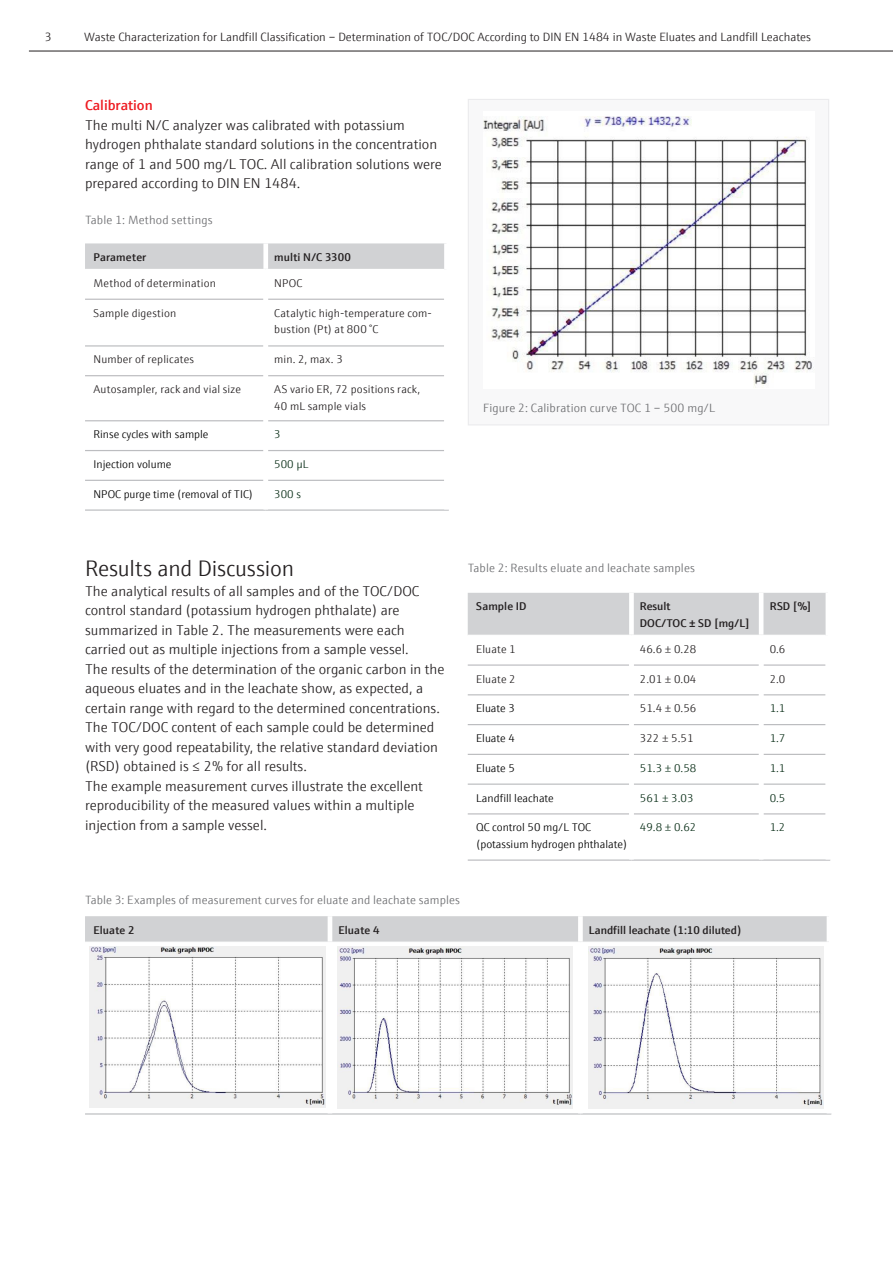
<style>
.page{position:relative;width:893px;height:1263px;background:#fff}
.page>*{position:absolute;margin:0;border:0;box-sizing:border-box;transform-origin:0 0}
.Headline_2_EBOOK_15_pt{font:300 22.5px "E+H Sans";letter-spacing:-.01em;color:#231f20}
.Fließtext{font:300 14.25px/19.5px "E+H Sans";color:#231f20}
.Fliesstext_Bulletpoints{font:300 14.25px/19.5px "E+H Sans";color:#231f20}
.Subline_schwarz{font:600 14.25px "E+H Sans";color:#ee1d23}
.t1{font:300 12px "E+H Sans";color:#231f20}
.Innenseiten_Bildunterschrift_8_pt_grau{font:300 12px "E+H Sans";letter-spacing:.01em;color:#6c6d70}
.Bildunterschrift_8_pt_grau{font:300 12px "E+H Sans";letter-spacing:.01em;color:#6c6d70}
.Tabelle_Fliesstext_7_5pt_schwarz{font:300 11.25px/16.5px "E+H Sans";letter-spacing:.015em;color:#231f20}
.Tabelle_Fliesstext_7_5pt_schwarz-2{font:300 11.25px "E+H Sans";color:#000001}
.Tabelle_Subheadline_7_5pt_Demi_schwarz{font:600 11.25px "E+H Sans";color:#231f20}
.Tabelle_Fliesstext_7_5pt_schwarz-3{font:300 11.25px "E+H Sans";color:#072c15}
</style>
<div class="page">
<div style="left:468px;top:99px;width:361px;height:326px;background:#f8f8f9;border:1px solid #ebebed"></div>
<img style="left:483px;top:116px;width:329px;height:269px">
<hr style="left:29px;top:51px;width:864px;height:1px;background:#231f20">
<div style="left:85px;top:243px;width:359px;height:26px;background:#d1d2d4"></div>
<div style="left:263px;top:243px;width:5px;height:26px;background:#fff"></div>
<hr style="left:85px;top:299px;width:178px;height:1px;background:#bcbdc0">
<hr style="left:268px;top:299px;width:176px;height:1px;background:#bcbdc0">
<hr style="left:85px;top:345px;width:178px;height:1px;background:#bcbdc0">
<hr style="left:268px;top:345px;width:176px;height:1px;background:#bcbdc0">
<hr style="left:85px;top:375px;width:178px;height:1px;background:#bcbdc0">
<hr style="left:268px;top:375px;width:176px;height:1px;background:#bcbdc0">
<hr style="left:85px;top:420px;width:178px;height:1px;background:#bcbdc0">
<hr style="left:268px;top:420px;width:176px;height:1px;background:#bcbdc0">
<hr style="left:85px;top:450px;width:178px;height:1px;background:#bcbdc0">
<hr style="left:268px;top:450px;width:176px;height:1px;background:#bcbdc0">
<hr style="left:85px;top:480px;width:178px;height:1px;background:#bcbdc0">
<hr style="left:268px;top:480px;width:176px;height:1px;background:#bcbdc0">
<hr style="left:85px;top:509px;width:181px;height:2px;background:#bcbdc0">
<hr style="left:266px;top:509px;width:183px;height:2px;background:#bcbdc0">
<div style="left:468px;top:593px;width:358px;height:42px;background:#d1d2d4"></div>
<div style="left:629px;top:593px;width:5px;height:42px;background:#fff"></div>
<hr style="left:759px;top:593px;width:4px;height:42px;background:#fff">
<hr style="left:468px;top:664px;width:161px;height:2px;background:#bcbdc0">
<hr style="left:634px;top:664px;width:125px;height:2px;background:#bcbdc0">
<hr style="left:763px;top:664px;width:63px;height:2px;background:#bcbdc0">
<hr style="left:468px;top:694px;width:161px;height:1px;background:#bcbdc0">
<hr style="left:634px;top:694px;width:125px;height:1px;background:#bcbdc0">
<hr style="left:763px;top:694px;width:63px;height:1px;background:#bcbdc0">
<hr style="left:468px;top:724px;width:161px;height:1px;background:#bcbdc0">
<hr style="left:634px;top:724px;width:125px;height:1px;background:#bcbdc0">
<hr style="left:763px;top:724px;width:63px;height:1px;background:#bcbdc0">
<hr style="left:468px;top:754px;width:161px;height:1px;background:#bcbdc0">
<hr style="left:634px;top:754px;width:125px;height:1px;background:#bcbdc0">
<hr style="left:763px;top:754px;width:63px;height:1px;background:#bcbdc0">
<hr style="left:468px;top:783px;width:161px;height:2px;background:#bcbdc0">
<hr style="left:634px;top:783px;width:125px;height:2px;background:#bcbdc0">
<hr style="left:763px;top:783px;width:63px;height:2px;background:#bcbdc0">
<hr style="left:468px;top:813px;width:161px;height:1px;background:#bcbdc0">
<hr style="left:634px;top:813px;width:125px;height:1px;background:#bcbdc0">
<hr style="left:763px;top:813px;width:63px;height:1px;background:#bcbdc0">
<hr style="left:468px;top:859px;width:163px;height:2px;background:#bcbdc0">
<hr style="left:631px;top:859px;width:130px;height:2px;background:#bcbdc0">
<hr style="left:761px;top:859px;width:69px;height:2px;background:#bcbdc0">
<div style="left:85px;top:916px;width:742px;height:25px;background:#d1d2d4"></div>
<hr style="left:328px;top:916px;width:4px;height:25px;background:#fff">
<hr style="left:85px;top:1113px;width:245px;height:1px;background:#bcbdc0">
<hr style="left:330px;top:1113px;width:250px;height:1px;background:#bcbdc0">
<hr style="left:580px;top:1113px;width:251px;height:1px;background:#bcbdc0">
<div style="left:578px;top:916px;width:5px;height:25px;background:#fff"></div>
<img style="left:90px;top:946px;width:235px;height:161px">
<img style="left:337px;top:946px;width:236px;height:163px">
<img style="left:588px;top:946px;width:236px;height:162px">
<p class="t1" style="left:45px;top:29px;width:8px">3</p>
<p class="t1" style="left:84px;top:29px;width:728px">Waste Characterization for Landfill Classification – Determination of TOC/DOC According to DIN EN 1484 in Waste Eluates and Landfill Leachates</p>
<p class="Subline_schwarz" style="left:85px;top:94px;width:69px">Calibration</p>
<p class="Fliesstext_Bulletpoints" style="left:85px;top:114px;width:358px">The multi N/C analyzer was calibrated with potassium hydrogen phthalate standard solutions in the concentration range of 1 and 500 mg/L TOC. All calibration solutions were prepared according to DIN EN 1484.</p>
<p class="Bildunterschrift_8_pt_grau" style="left:85px;top:211px;width:129px">Table 1: Method settings</p>
<p class="Tabelle_Subheadline_7_5pt_Demi_schwarz" style="left:94px;top:248px;width:54px">Parameter</p>
<p class="Tabelle_Subheadline_7_5pt_Demi_schwarz" style="left:274px;top:248px;width:78px">multi N/C 3300</p>
<p class="Tabelle_Fliesstext_7_5pt_schwarz" style="left:94px;top:274px;width:124px">Method of determination</p>
<p class="Tabelle_Fliesstext_7_5pt_schwarz" style="left:274px;top:274px;width:30px">NPOC</p>
<p class="Tabelle_Fliesstext_7_5pt_schwarz" style="left:94px;top:304px;width:84px">Sample digestion</p>
<p class="Tabelle_Fliesstext_7_5pt_schwarz" style="left:274px;top:304px;width:159px">Catalytic high-temperature com&shy;bustion (Pt) at 800 °C</p>
<p class="Tabelle_Fliesstext_7_5pt_schwarz" style="left:94px;top:351px;width:102px">Number of replicates</p>
<p class="Tabelle_Fliesstext_7_5pt_schwarz" style="left:274px;top:351px;width:70px">min. 2, max. 3</p>
<p class="Tabelle_Fliesstext_7_5pt_schwarz" style="left:94px;top:380px;width:149px">Autosampler, rack and vial size</p>
<p class="Tabelle_Fliesstext_7_5pt_schwarz" style="left:274px;top:380px;width:148px">AS vario ER, 72 positions rack,<br>40 mL sample vials</p>
<p class="Tabelle_Fliesstext_7_5pt_schwarz-2" style="left:94px;top:426px;width:116px">Rinse cycles with sample</p>
<p class="Tabelle_Fliesstext_7_5pt_schwarz-3" style="left:274px;top:426px;width:8px">3</p>
<p class="Tabelle_Fliesstext_7_5pt_schwarz-2" style="left:94px;top:456px;width:79px">Injection volume</p>
<p class="Tabelle_Fliesstext_7_5pt_schwarz-3" style="left:274px;top:456px;width:36px">500 µL</p>
<p class="Tabelle_Fliesstext_7_5pt_schwarz-2" style="left:94px;top:486px;width:161px">NPOC purge time (removal of TIC)</p>
<p class="Tabelle_Fliesstext_7_5pt_schwarz-3" style="left:274px;top:486px;width:28px">300 s</p>
<p class="Innenseiten_Bildunterschrift_8_pt_grau" style="left:483px;top:399px;width:234px">Figure 2: Calibration curve TOC 1 – 500 mg/L</p>
<p class="Headline_2_EBOOK_15_pt" style="left:85px;top:552px;width:211px">Results and Discussion</p>
<p class="Fließtext" style="left:85px;top:580px;width:336px">The analytical results of all samples and of the TOC/DOC control standard (potassium hydrogen phthalate) are summarized in Table 2. The measurements were each carried out as multiple injections from a sample vessel.</p>
<p class="Fließtext" style="left:85px;top:658px;width:361px">The results of the determination of the organic carbon in the aqueous eluates and in the leachate show, as expected, a certain range with regard to the determined concentrations.<br>The TOC/DOC content of each sample could be determined with very good repeatability, the relative standard deviation (RSD) obtained is ≤ 2% for all results.</p>
<p class="Fließtext" style="left:85px;top:775px;width:339px">The example measurement curves illustrate the excellent reproducibility of the measured values within a multiple injection from a sample vessel.</p>
<p class="Bildunterschrift_8_pt_grau" style="left:468px;top:559px;width:229px">Table 2: Results eluate and leachate samples</p>
<p class="Tabelle_Subheadline_7_5pt_Demi_schwarz" style="left:476px;top:598px;width:52px">Sample ID</p>
<p class="Tabelle_Subheadline_7_5pt_Demi_schwarz" style="left:640px;top:598px;width:32px">Result</p>
<p class="Tabelle_Subheadline_7_5pt_Demi_schwarz" style="left:640px;top:614px;width:111px">DOC/TOC ± SD [mg/L]</p>
<p class="Tabelle_Subheadline_7_5pt_Demi_schwarz" style="left:770px;top:598px;width:43px">RSD [%]</p>
<p class="Tabelle_Fliesstext_7_5pt_schwarz" style="left:476px;top:640px;width:41px">Eluate 1</p>
<p class="Tabelle_Fliesstext_7_5pt_schwarz" style="left:640px;top:640px;width:58px">46.6 ± 0.28</p>
<p class="Tabelle_Fliesstext_7_5pt_schwarz" style="left:770px;top:640px;width:17px">0.6</p>
<p class="Tabelle_Fliesstext_7_5pt_schwarz" style="left:476px;top:670px;width:41px">Eluate 2</p>
<p class="Tabelle_Fliesstext_7_5pt_schwarz" style="left:640px;top:670px;width:58px">2.01 ± 0.04</p>
<p class="Tabelle_Fliesstext_7_5pt_schwarz" style="left:770px;top:670px;width:17px">2.0</p>
<p class="Tabelle_Fliesstext_7_5pt_schwarz-2" style="left:476px;top:700px;width:40px">Eluate 3</p>
<p class="Tabelle_Fliesstext_7_5pt_schwarz" style="left:640px;top:699px;width:58px">51.4 ± 0.56</p>
<p class="Tabelle_Fliesstext_7_5pt_schwarz-3" style="left:770px;top:700px;width:17px">1.1</p>
<p class="Tabelle_Fliesstext_7_5pt_schwarz-2" style="left:476px;top:730px;width:40px">Eluate 4</p>
<p class="Tabelle_Fliesstext_7_5pt_schwarz" style="left:640px;top:729px;width:55px">322 ± 5.51</p>
<p class="Tabelle_Fliesstext_7_5pt_schwarz-3" style="left:770px;top:730px;width:17px">1.7</p>
<p class="Tabelle_Fliesstext_7_5pt_schwarz-2" style="left:476px;top:760px;width:40px">Eluate 5</p>
<p class="Tabelle_Fliesstext_7_5pt_schwarz-3" style="left:640px;top:760px;width:58px">51.3 ± 0.58</p>
<p class="Tabelle_Fliesstext_7_5pt_schwarz-3" style="left:770px;top:760px;width:17px">1.1</p>
<p class="Tabelle_Fliesstext_7_5pt_schwarz-2" style="left:476px;top:789px;width:79px">Landfill leachate</p>
<p class="Tabelle_Fliesstext_7_5pt_schwarz-3" style="left:640px;top:789px;width:55px">561 ± 3.03</p>
<p class="Tabelle_Fliesstext_7_5pt_schwarz-3" style="left:770px;top:789px;width:17px">0.5</p>
<p class="Tabelle_Fliesstext_7_5pt_schwarz-2" style="left:476px;top:819px;width:116px">QC control 50 mg/L TOC</p>
<p class="Tabelle_Fliesstext_7_5pt_schwarz-2" style="left:476px;top:836px;width:152px">(potassium hydrogen phthalate)</p>
<p class="Tabelle_Fliesstext_7_5pt_schwarz-3" style="left:640px;top:819px;width:58px">49.8 ± 0.62</p>
<p class="Tabelle_Fliesstext_7_5pt_schwarz-3" style="left:770px;top:819px;width:17px">1.2</p>
<p class="Innenseiten_Bildunterschrift_8_pt_grau" style="left:85px;top:891px;width:376px">Table 3: Examples of measurement curves for eluate and leachate samples</p>
<p class="Tabelle_Subheadline_7_5pt_Demi_schwarz" style="left:94px;top:921px;width:43px">Eluate 2</p>
<p class="Tabelle_Subheadline_7_5pt_Demi_schwarz" style="left:338px;top:921px;width:43px">Eluate 4</p>
<p class="Tabelle_Subheadline_7_5pt_Demi_schwarz" style="left:589px;top:921px;width:154px">Landfill leachate (1:10 diluted)</p>
</div>
